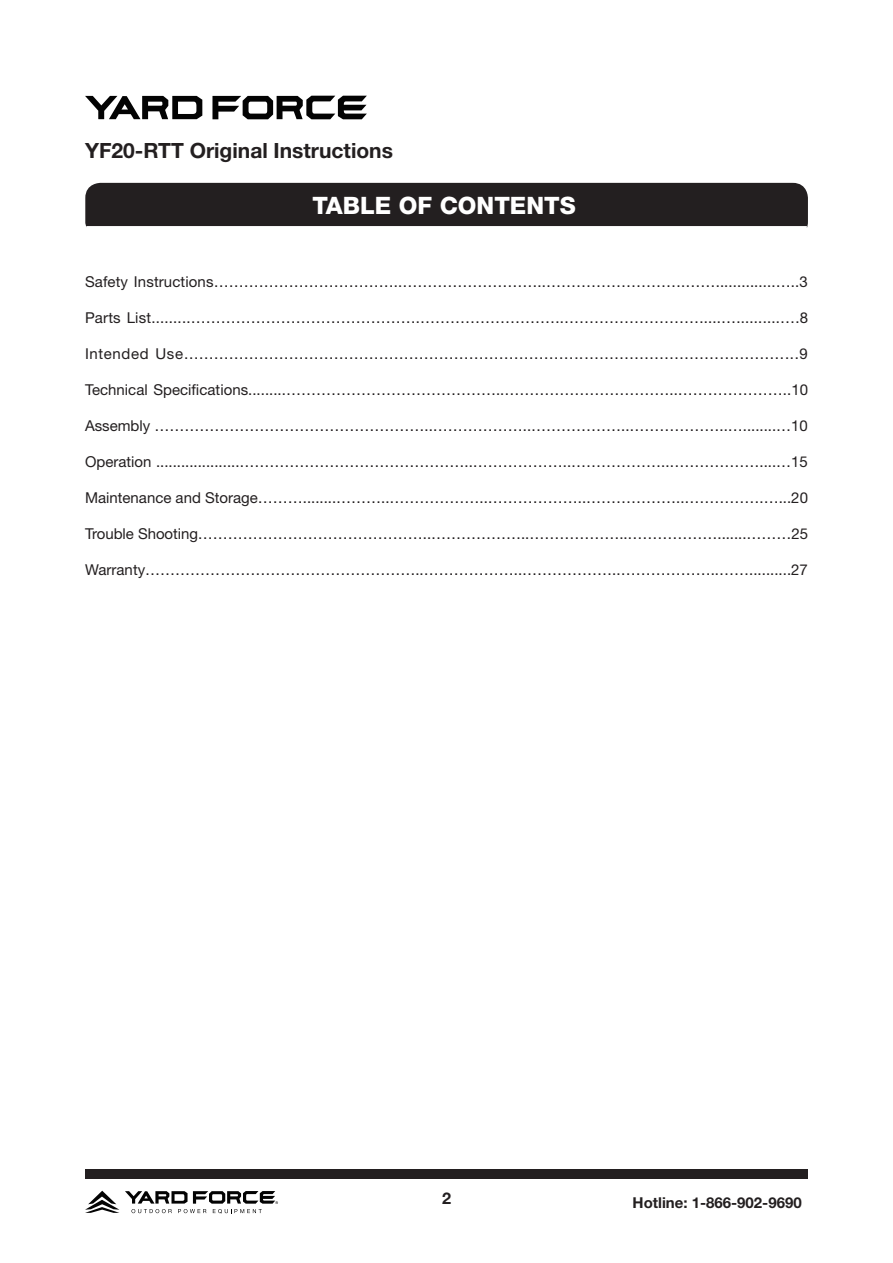
<style>
.page{position:relative;width:893px;height:1263px;background:#fff}
.page>*{position:absolute;margin:0;border:0;box-sizing:border-box;transform-origin:0 0}
.t1{font:800 24px "Helvetica Neue LT Std";color:#fff}
.t2{font:700 21px "Helvetica Neue LT Std";color:#231f20}
.t3{font:700 16.2px "Helvetica Neue LT Std";color:#231f20}
.t4{font:15px "Helvetica Neue LT Std";color:#231f20}
.t5{font:15px "Helvetica Neue LT Std";letter-spacing:.04em;color:#231f20}
.t6{font:700 15px "Helvetica Neue LT Pro";color:#231f20}
</style>
<div class="page">
<svg style="left:85px;top:1191px;width:34px;height:22px"></svg>
<svg style="left:125px;top:1191px;width:153px;height:22px"></svg>
<div style="left:85px;top:1169px;width:723px;height:9px;background:#231f20"></div>
<svg style="left:212px;top:96px;width:155px;height:23px"></svg>
<svg style="left:85px;top:96px;width:117px;height:23px"></svg>
<div style="left:85px;top:183px;width:723px;height:45px;background:#231f20"></div>
<p class="t2" style="left:85px;top:137px;width:309px">YF20-RTT Original Instructions</p>
<p class="t1" style="left:313px;top:192px;width:265px">TABLE OF CONTENTS</p>
<p class="t4" style="left:85px;top:272px;width:724px">Safety Instructions………………………………..………………………..……………………….……..............…..3</p>
<p class="t4" style="left:85px;top:308px;width:724px">Parts List.........……………………………………….………………………..……………………….....…..........….8</p>
<p class="t5" style="left:85px;top:344px;width:724px">Intended Use……………………………………………………………………..……………………….…………...9</p>
<p class="t4" style="left:85px;top:380px;width:724px">Technical Specifications.........……………………………………..……………………………..…………………..10</p>
<p class="t4" style="left:85px;top:416px;width:724px">Assembly ………………………………………………..………………..………………..………………..…........…10</p>
<p class="t4" style="left:85px;top:452px;width:724px">Operation ....................………………………………………..………………..………………..………………....…15</p>
<p class="t4" style="left:85px;top:488px;width:724px">Maintenance and Storage………........………..………………..………………..………………..…………….…...20</p>
<p class="t4" style="left:85px;top:524px;width:724px">Trouble Shooting………………………………………..………………..………………..……………….......………25</p>
<p class="t4" style="left:85px;top:560px;width:724px">Warranty………………………………………………..………………..………………..………………..……..........27</p>
<p class="t3" style="left:442px;top:1188px;width:11px">2</p>
<p class="t6" style="left:633px;top:1193px;width:171px">Hotline: 1-866-902-9690</p>
</div>
